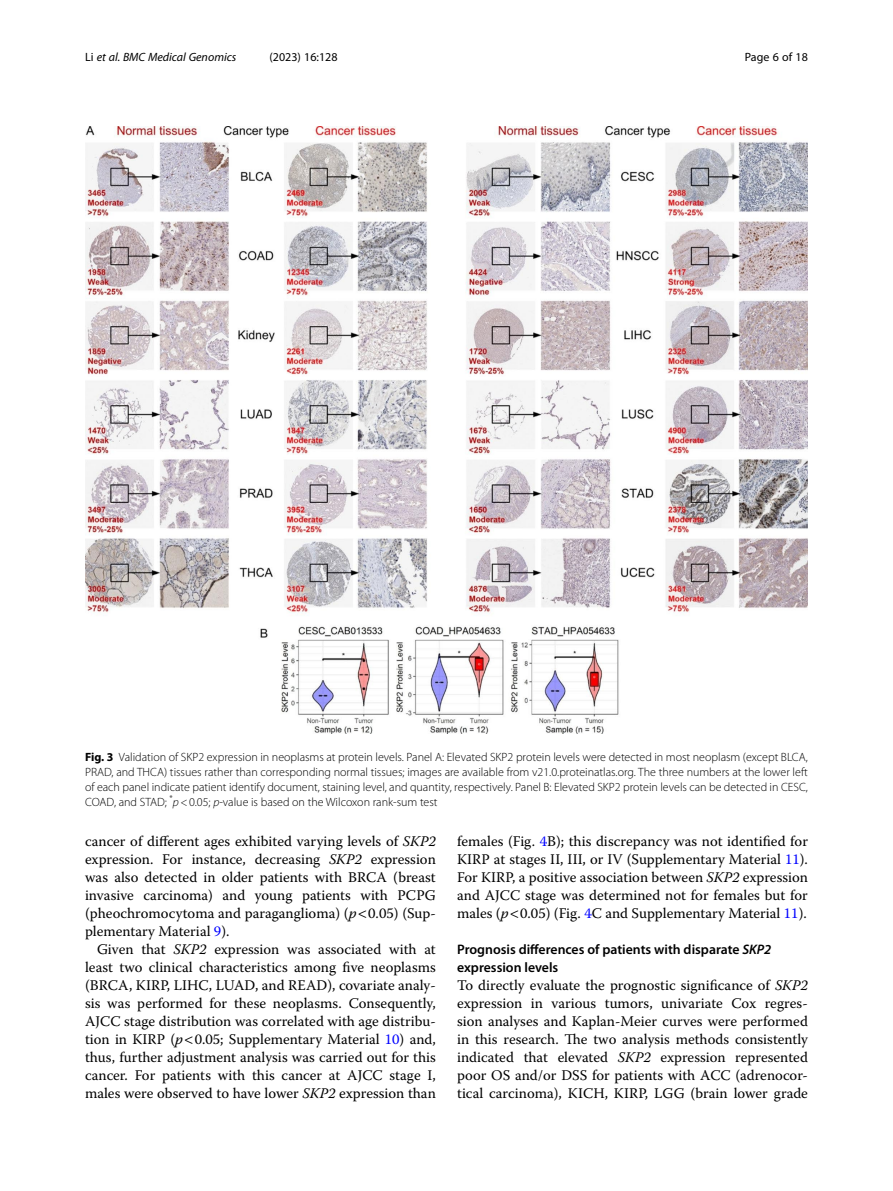
<style>
.page{position:relative;width:893px;height:1191px;background:#fff}
.page>*{position:absolute;margin:0;border:0;box-sizing:border-box;transform-origin:0 0}
.Body_Text_Indent{font:14.7px/18px "Warnock Pro";color:#000;text-align:justify}
.Body_Text{font:14.7px/18px "Warnock Pro";color:#000;text-align:justify}
.Head_2{font:600 13.8px/18px "Myriad Pro";color:#000}
.Figure_Caption{font:300 12px/15px "Myriad Pro";color:#000;text-align:justify}
.t1{font:italic 12px "Myriad Pro";color:#000}
.t2{font:12px "Myriad Pro";color:#000}
.s1{font-style:normal}
.s2{font-weight:700}
.s3{font-style:italic}
.s4{color:#00f}
</style>
<div class="page">
<img style="left:85px;top:126px;width:723px;height:607px">
<p class="t1" style="left:85px;top:50px;width:153px"><span class="s1">Li</span> et al. BMC Medical Genomics</p>
<p class="t2" style="left:269px;top:50px;width:70px">(2023) 16:128</p>
<p class="t2" style="left:745px;top:50px;width:65px">Page 6 of 18</p>
<p class="Figure_Caption" style="left:85px;top:749px;width:724px"><span class="s2">Fig. 3</span> Validation of SKP2 expression in neoplasms at protein levels. Panel A: Elevated SKP2 protein levels were detected in most neoplasm (except BLCA, PRAD, and THCA) tissues rather than corresponding normal tissues; images are available from v21.0.proteinatlas.org. The three numbers at the lower left of each panel indicate patient identify document, staining level, and quantity, respectively. Panel B: Elevated SKP2 protein levels can be detected in CESC, COAD, and STAD; <sup>*</sup><span class="s3">p</span>&lt;0.05; <span class="s3">p</span>-value is based on the Wilcoxon rank-sum test</p>
<p class="Body_Text" style="left:85px;top:832px;width:352px">cancer of different ages exhibited varying levels of <span class="s3">SKP2 </span>expression. For instance, decreasing <span class="s3">SKP2</span> expression was also detected in older patients with BRCA (breast invasive carcinoma) and young patients with PCPG (pheochromocytoma and paraganglioma) (<span class="s3">p</span> 0.05) (Sup&shy;plementary Material <span class="s4">9</span>).</p>
<p class="Body_Text_Indent" style="left:85px;top:940px;width:352px;text-indent:12px">Given that <span class="s3">SKP2</span> expression was associated with at least two clinical characteristics among five neoplasms (BRCA, KIRP, LIHC, LUAD, and READ), covariate analy&shy;sis was performed for these neoplasms. Consequently, AJCC stage distribution was correlated with age distribu&shy;tion in KIRP (<span class="s3">p</span> 0.05; Supplementary Material <span class="s4">10</span>) and, thus, further adjustment analysis was carried out for this cancer. For patients with this cancer at AJCC stage I, males were observed to have lower <span class="s3">SKP2</span> expression than</p>
<p class="Body_Text_Indent" style="left:457px;top:832px;width:352px">females (Fig. <span class="s4">4</span>B); this discrepancy was not identified for KIRP at stages II, III, or IV (Supplementary Material <span class="s4">11</span>).<br>For KIRP, a positive association between <span class="s3">SKP2</span> expression and AJCC stage was determined not for females but for males (<span class="s3">p</span> 0.05) (Fig. <span class="s4">4</span>C and Supplementary Material <span class="s4">11</span>).</p>
<p class="Head_2" style="left:457px;top:940px;width:316px">Prognosis differences of patients with disparate <span class="s3">SKP2 </span>expression levels</p>
<p class="Body_Text" style="left:457px;top:976px;width:352px">To directly evaluate the prognostic significance of <span class="s3">SKP2 </span>expression in various tumors, univariate Cox regres&shy;sion analyses and Kaplan-Meier curves were performed in this research. The two analysis methods consistently indicated that elevated <span class="s3">SKP2</span> expression represented poor OS and/or DSS for patients with ACC (adrenocor&shy;tical carcinoma), KICH, KIRP, LGG (brain lower grade</p>
</div>
